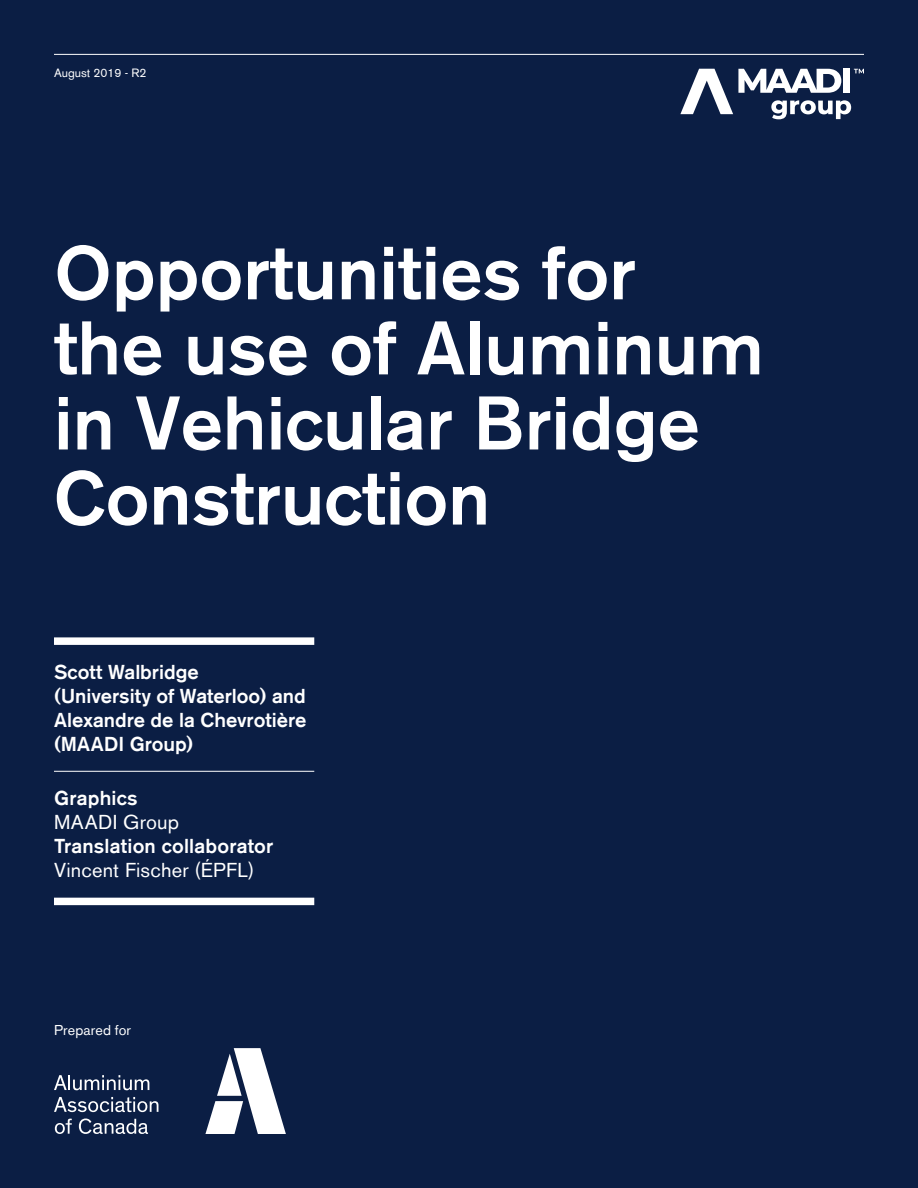
<style>
.page{position:relative;width:918px;height:1188px;background:#0b1e44}
.page>*{position:absolute;margin:0;border:0;box-sizing:border-box;transform-origin:0 0}
.t1{font:500 75.15px/75.2px "Akzidenz Grotesk BE";color:#fff}
.t2{font:500 20.1px/24px "Akzidenz Grotesk BE";color:#fff}
.t3{font:20.1px "Akzidenz Grotesk BE";letter-spacing:.01em;color:#fff}
.t4{font:14.25px "Akzidenz Grotesk BE";letter-spacing:.01em;color:#fff}
.t5{font:12px "Akzidenz Grotesk BE";color:#fff}
</style>
<div class="page">
<svg style="left:54px;top:1075px;width:95px;height:15px"></svg>
<svg style="left:54px;top:1097px;width:104px;height:15px"></svg>
<svg style="left:55px;top:1119px;width:17px;height:15px"></svg>
<svg style="left:79px;top:1119px;width:69px;height:15px"></svg>
<svg style="left:205px;top:1048px;width:81px;height:86px"></svg>
<div style="left:54px;top:637px;width:260px;height:8px;background:#fff"></div>
<hr style="left:54px;top:771px;width:260px;height:1px;background:#fff">
<div style="left:54px;top:898px;width:260px;height:7px;background:#fff"></div>
<svg style="left:680px;top:69px;width:184px;height:50px"></svg>
<hr style="left:54px;top:54px;width:810px;height:1px;background:#fff">
<p class="t5" style="left:54px;top:65px;width:94px">August 2019 - R2</p>
<h1 class="t1" style="left:54px;top:235px;width:712px">Opportunities for the use of Aluminum in Vehicular Bridge<br>Construction</h1>
<p class="t2" style="left:54px;top:659px;width:254px">Scott Walbridge<br>(University of Waterloo) and<br>Alexandre de la Chevrotière (MAADI Group)</p>
<p class="t2" style="left:54px;top:786px;width:85px">Graphics</p>
<p class="t3" style="left:54px;top:810px;width:127px">MAADI Group</p>
<p class="t2" style="left:54px;top:834px;width:221px">Translation collaborator</p>
<p class="t3" style="left:54px;top:858px;width:202px">Vincent Fischer (ÉPFL)</p>
<p class="t4" style="left:54px;top:1022px;width:79px">Prepared for</p>
</div>
